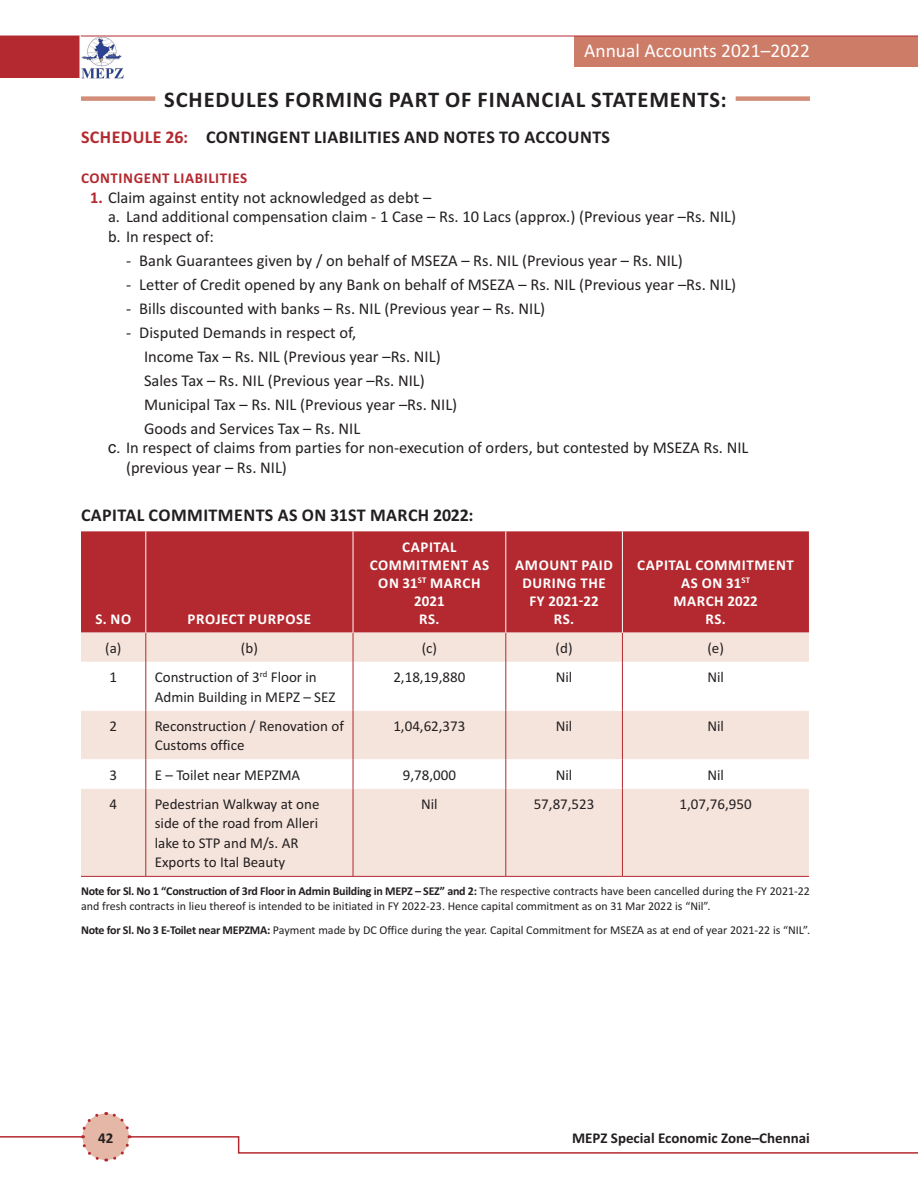
<style>
.page{position:relative;width:918px;height:1188px;background:#fff}
.page>*{position:absolute;margin:0;border:0;box-sizing:border-box;transform-origin:0 0}
.t1{font:700 22.5px "Calibri";letter-spacing:.04em;color:#231f20}
.t2{font:19.5px "Calibri";color:#fff}
.t3{font:700 18px "Calibri";letter-spacing:.025em;color:#231f20}
.t4{font:16.5px/24px "Calibri";color:#231f20}
.t5{font:15px/19.5px "Calibri";color:#231f20}
.t6{font:700 15px/18px "Calibri";letter-spacing:.04em;color:#fff;text-align:center}
.t7{font:700 15px "Calibri";color:#231f20}
.t8{font:700 15px "Calibri";letter-spacing:.04em;color:#b4292f}
.t9{font:12px/15px "Calibri";color:#231f20}
.s1{color:#b4292f}
.s2{font-weight:700;color:#b4292f}
.s3{font-family:"Helvetica"}
.s4{font-weight:700}
</style>
<div class="page">
<div style="left:574px;top:36px;width:344px;height:31px;background:#cd7c67"></div>
<div style="left:0;top:36px;width:80px;height:42px;background:#b4292f"></div>
<img style="left:81px;top:37px;width:43px;height:42px">
<svg style="left:0;top:1112px;width:918px;height:50px"></svg>
<hr style="left:0;top:36px;width:918px;height:1px;background:#b4292f">
<hr style="left:80px;top:35px;width:1px;height:43px;background:#fff">
<div style="left:81px;top:96px;width:729px;height:5px;background:#d38e79"></div>
<div style="left:155px;top:95px;width:581px;height:7px;background:#fff"></div>
<div style="left:81px;top:531px;width:728px;height:102px;background:#b4292f"></div>
<div style="left:81px;top:633px;width:728px;height:243px;background:#f5e4dc"></div>
<svg style="left:81px;top:662px;width:728px;height:127px"></svg>
<svg style="left:145px;top:633px;width:1px;height:29px"></svg>
<svg style="left:353px;top:633px;width:1px;height:29px"></svg>
<svg style="left:505px;top:633px;width:1px;height:29px"></svg>
<svg style="left:622px;top:633px;width:1px;height:29px"></svg>
<hr style="left:145px;top:662px;width:1px;height:49px;background:#b4292f">
<hr style="left:353px;top:662px;width:1px;height:49px;background:#b4292f">
<hr style="left:505px;top:662px;width:1px;height:49px;background:#b4292f">
<hr style="left:622px;top:662px;width:1px;height:49px;background:#b4292f">
<hr style="left:145px;top:711px;width:1px;height:48px;background:#b4292f">
<hr style="left:353px;top:711px;width:1px;height:48px;background:#b4292f">
<hr style="left:505px;top:711px;width:1px;height:48px;background:#b4292f">
<hr style="left:622px;top:711px;width:1px;height:48px;background:#b4292f">
<hr style="left:145px;top:759px;width:1px;height:30px;background:#b4292f">
<hr style="left:353px;top:759px;width:1px;height:30px;background:#b4292f">
<hr style="left:505px;top:759px;width:1px;height:30px;background:#b4292f">
<hr style="left:622px;top:759px;width:1px;height:30px;background:#b4292f">
<hr style="left:145px;top:531px;width:1px;height:102px;background:#fff">
<hr style="left:353px;top:531px;width:1px;height:102px;background:#fff">
<hr style="left:505px;top:531px;width:1px;height:102px;background:#fff">
<hr style="left:622px;top:531px;width:1px;height:102px;background:#fff">
<hr style="left:145px;top:789px;width:1px;height:87px;background:#b4292f">
<hr style="left:353px;top:789px;width:1px;height:87px;background:#b4292f">
<hr style="left:505px;top:789px;width:1px;height:87px;background:#b4292f">
<hr style="left:622px;top:789px;width:1px;height:87px;background:#b4292f">
<hr style="left:81px;top:876px;width:65px;height:1px;background:#b4292f">
<hr style="left:146px;top:876px;width:207px;height:1px;background:#b4292f">
<hr style="left:353px;top:876px;width:153px;height:1px;background:#b4292f">
<hr style="left:506px;top:876px;width:116px;height:1px;background:#b4292f">
<hr style="left:622px;top:876px;width:187px;height:1px;background:#b4292f">
<p class="t2" style="left:584px;top:38px;width:227px">Annual Accounts 2021–2022</p>
<h1 class="t1" style="left:164px;top:83px;width:564px">SCHEDULES FORMING PART OF FINANCIAL STATEMENTS:</h1>
<p class="t3" style="left:81px;top:124px;width:531px"><span class="s1">SCHEDULE 26:</span> CONTINGENT LIABILITIES AND NOTES TO ACCOUNTS</p>
<p class="t8" style="left:81px;top:168px;width:168px">CONTINGENT LIABILITIES</p>
<p class="t4" style="left:108px;top:187px;width:630px;line-height:19.5px;text-indent:-18px"><span class="s2">1.</span> Claim against entity not acknowledged as debt –<br>a. Land additional compensation claim - 1 Case – Rs. 10 Lacs (approx.) (Previous year –Rs. NIL) b. In respect of:</p>
<p class="t4" style="left:126px;top:248px;width:558px">- Bank Guarantees given by / on behalf of MSEZA – Rs. NIL (Previous year – Rs. NIL)</p>
<p class="t4" style="left:126px;top:272px;width:612px">- Letter of Credit opened by any Bank on behalf of MSEZA – Rs. NIL (Previous year –Rs. NIL)</p>
<p class="t4" style="left:126px;top:296px;width:421px">- Bills discounted with banks – Rs. NIL (Previous year – Rs. NIL)</p>
<p class="t4" style="left:144px;top:320px;width:315px;text-indent:-18px">- Disputed Demands in respect of,<br>Income Tax – Rs. NIL (Previous year –Rs. NIL)<br>Sales Tax – Rs. NIL (Previous year –Rs. NIL)<br>Municipal Tax – Rs. NIL (Previous year –Rs. NIL)<br>Goods and Services Tax – Rs. NIL</p>
<p class="t4" style="left:126px;top:437px;width:624px;line-height:19.5px;text-indent:-18px"><span class="s3">c.</span> In respect of claims from parties for non-execution of orders, but contested by MSEZA Rs. NIL (previous year – Rs. NIL)</p>
<p class="t3" style="left:81px;top:502px;width:394px">CAPITAL COMMITMENTS AS ON 31ST MARCH 2022:</p>
<p class="t6" style="left:96px;top:609px;width:37px">S. NO</p>
<p class="t6" style="left:188px;top:609px;width:125px">PROJECT PURPOSE</p>
<p class="t6" style="left:370px;top:537px;width:121px">CAPITAL<br>COMMITMENT AS<br>ON 31<sup>ST</sup> MARCH<br>2021<br>RS.</p>
<p class="t6" style="left:515px;top:555px;width:99px">AMOUNT PAID<br>DURING THE<br>FY 2021-22<br>RS.</p>
<p class="t6" style="left:637px;top:555px;width:158px">CAPITAL COMMITMENT<br>AS ON 31<sup>ST<br></sup>MARCH 2022<br>RS.</p>
<p class="t5" style="left:105px;top:637px;width:18px">(a)</p>
<p class="t5" style="left:241px;top:637px;width:18px">(b)</p>
<p class="t5" style="left:422px;top:637px;width:17px">(c)</p>
<p class="t5" style="left:556px;top:637px;width:18px">(d)</p>
<p class="t5" style="left:707px;top:637px;width:18px">(e)</p>
<p class="t5" style="left:110px;top:667px;width:9px">1</p>
<p class="t5" style="left:155px;top:667px;width:182px">Construction of 3<sup>rd</sup> Floor in<br>Admin Building in MEPZ – SEZ</p>
<p class="t5" style="left:393px;top:667px;width:74px">2,18,19,880</p>
<p class="t5" style="left:556px;top:667px;width:18px">Nil</p>
<p class="t5" style="left:707px;top:667px;width:18px">Nil</p>
<p class="t5" style="left:110px;top:715px;width:9px">2</p>
<p class="t5" style="left:155px;top:715px;width:191px">Reconstruction / Renovation of<br>Customs office</p>
<p class="t5" style="left:393px;top:715px;width:74px">1,04,62,373</p>
<p class="t5" style="left:556px;top:715px;width:18px">Nil</p>
<p class="t5" style="left:707px;top:715px;width:18px">Nil</p>
<p class="t5" style="left:110px;top:764px;width:9px">3</p>
<p class="t5" style="left:155px;top:764px;width:147px">E – Toilet near MEPZMA</p>
<p class="t5" style="left:403px;top:764px;width:55px">9,78,000</p>
<p class="t5" style="left:556px;top:764px;width:18px">Nil</p>
<p class="t5" style="left:707px;top:764px;width:18px">Nil</p>
<p class="t5" style="left:110px;top:793px;width:9px">4</p>
<p class="t5" style="left:155px;top:793px;width:166px">Pedestrian Walkway at one side of the road from Alleri lake to STP and M/s. AR<br>Exports to Ital Beauty</p>
<p class="t5" style="left:421px;top:793px;width:18px">Nil</p>
<p class="t5" style="left:534px;top:793px;width:62px">57,87,523</p>
<p class="t5" style="left:680px;top:793px;width:74px">1,07,76,950</p>
<p class="t9" style="left:81px;top:883px;width:731px"><span class="s4">Note for Sl. No 1 “Construction of 3rd Floor in Admin Building in MEPZ – SEZ” and 2:</span> The respective contracts have been cancelled during the FY 2021-22 and fresh contracts in lieu thereof is intended to be initiated in FY 2022-23. Hence capital commitment as on 31 Mar 2022 is “Nil”.</p>
<p class="t9" style="left:81px;top:922px;width:731px"><span class="s4">Note for Sl. No 3 E-Toilet near MEPZMA:</span> Payment made by DC Office during the year. Capital Commitment for MSEZA as at end of year 2021-22 is “NIL”.</p>
<p class="t7" style="left:98px;top:1127px;width:17px">42</p>
<p class="t7" style="left:572px;top:1128px;width:239px">MEPZ Special Economic Zone–Chennai</p>
</div>
